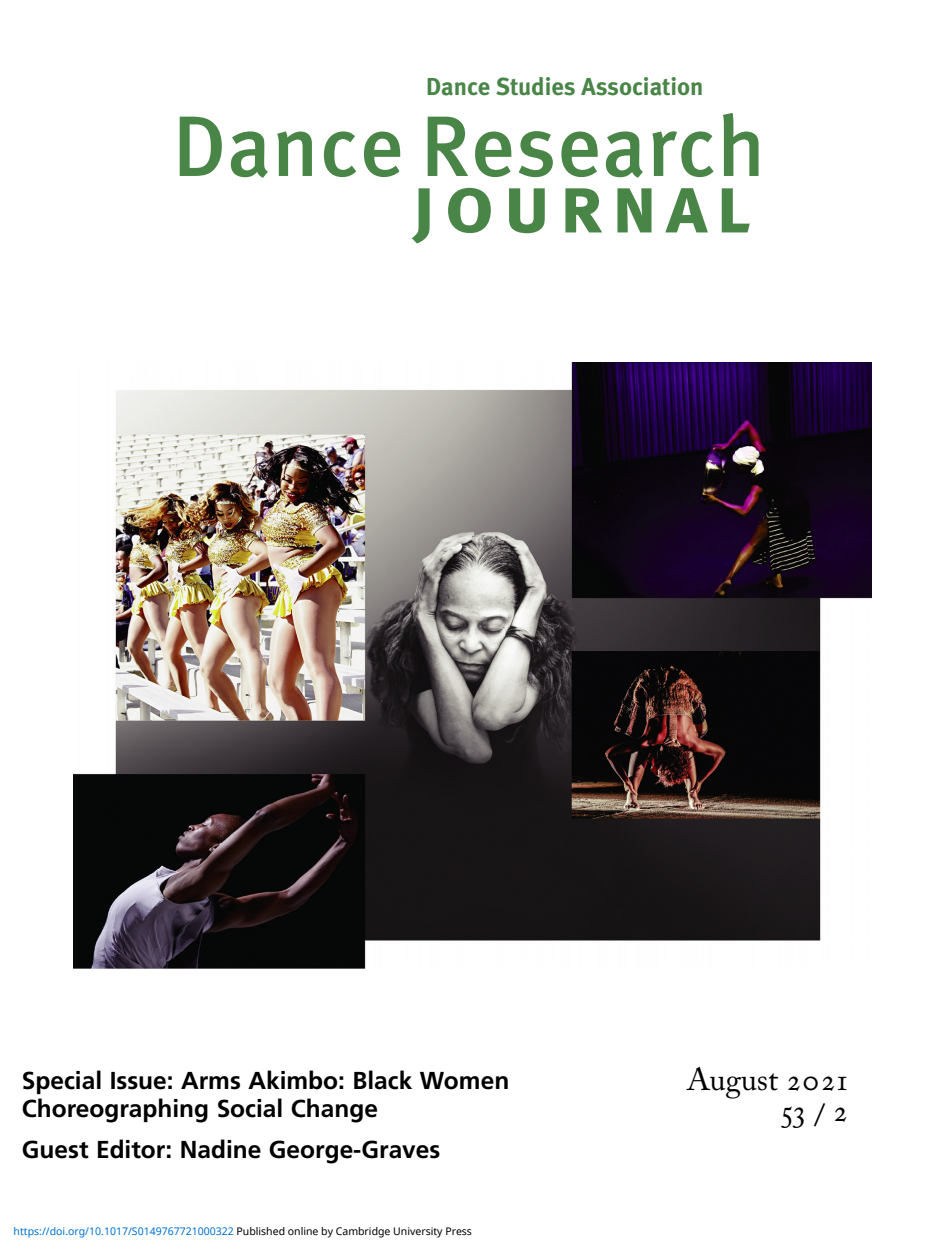
<style>
.page{position:relative;width:945px;height:1260px;background:#fff}
.page>*{position:absolute;margin:0;border:0;box-sizing:border-box;transform-origin:0 0}
.t1{font:500 85.75px "Meta OT";color:#4a8548}
.t2{font:80.5px "Meta Bold Caps";letter-spacing:.1em;color:#4a8548}
.t3{font:31.5px "Adobe Caslon Pro";color:#000}
.t4{font:31.5px "Adobe Caslon Regular SC";color:#000}
.t5{font:700 24.5px/28px "Frutiger";color:#000}
.t6{font:700 24.5px "Meta";color:#4a8548}
.t7{font:10.5px "Noto Sans";color:#0172cf}
.s1{color:#000}
.s2{font-family:"Adobe Caslon Regular SC"}
</style>
<div class="page">
<img style="left:74px;top:362px;width:798px;height:607px">
<p class="t6" style="left:426px;top:77px;width:279px">Dance Studies Association</p>
<h1 class="t1" style="left:172px;top:96px;width:595px">Dance Research</h1>
<h2 class="t2" style="left:412px;top:158px;width:339px">journal</h2>
<p class="t5" style="left:22px;top:1069px;width:489px">Special Issue: Arms Akimbo: Black Women<br>Choreographing Social Change</p>
<p class="t5" style="left:22px;top:1138px;width:420px">Guest Editor: Nadine George-Graves</p>
<p class="t7" style="left:14px;top:1224px;width:460px">https://doi.org/10.1017/S0149767721000322 <span class="s1">Published online by Cambridge University Press</span></p>
<p class="t3" style="left:687px;top:1060px;width:162px">August <span class="s2">2021</span></p>
<p class="t4" style="left:782px;top:1092px;width:67px">53 / 2</p>
</div>
